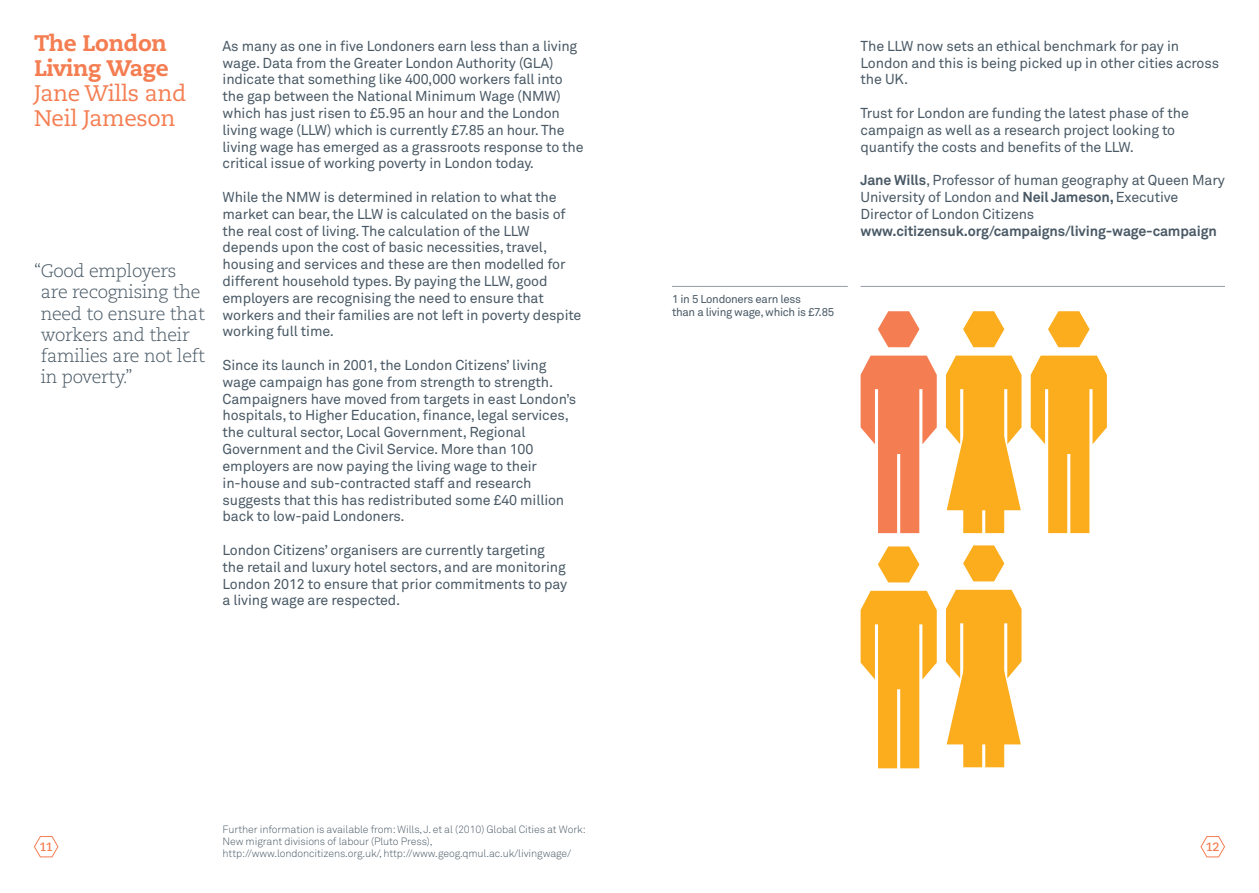
<style>
.page{position:relative;width:1259px;height:893px;background:#fff}
.page>*{position:absolute;margin:0;border:0;box-sizing:border-box;transform-origin:0 0}
.t1{font:22.5px/25.2px "Caecilia LT Std";letter-spacing:-.015em;color:#f47d52}
.t2{font:800 22.5px/25.2px "Caecilia LT Std";letter-spacing:-.015em;color:#f47d52}
.t3{font:300 18px/21px "Caecilia LT Std";letter-spacing:-.015em;color:#495965}
.t4{font:14.25px/16.8px "Akkurat";letter-spacing:-.01em;color:#495965}
.t5{font:700 14.25px "Akkurat";letter-spacing:-.01em;color:#495965}
.t6{font:700 12px "Caecilia LT Std";color:#f47d52}
.t7{font:11.4px/12.6px "Akkurat";letter-spacing:-.025em;color:#495965}
.t8{font:300 10.5px/12px "Akkurat";letter-spacing:-.01em;color:#495965}
.s1{font-weight:700}
</style>
<div class="page">
<hr style="left:860px;top:286px;width:365px;height:1px;background:#939da8">
<hr style="left:672px;top:286px;width:176px;height:1px;background:#939da8">
<svg style="left:860px;top:311px;width:76px;height:222px"></svg>
<svg style="left:1030px;top:311px;width:77px;height:222px"></svg>
<svg style="left:860px;top:546px;width:76px;height:222px"></svg>
<svg style="left:34px;top:836px;width:25px;height:22px"></svg>
<svg style="left:1200px;top:836px;width:25px;height:22px"></svg>
<svg style="left:946px;top:311px;width:75px;height:222px"></svg>
<svg style="left:946px;top:545px;width:75px;height:222px"></svg>
<h1 class="t2" style="left:34px;top:30px;width:136px">The London<br>Living Wage</h1>
<h1 class="t1" style="left:34px;top:81px;width:154px">Jane Wills and<br>Neil Jameson</h1>
<p class="t3" style="left:41px;top:261px;width:166px;text-indent:-7px">“Good employers are recognising the need to ensure that workers and their families are not left in poverty.”</p>
<p class="t4" style="left:223px;top:37px;width:363px">As many as one in five Londoners earn less than a living wage. Data from the Greater London Authority (GLA) indicate that something like 400,000 workers fall into the gap between the National Minimum Wage (NMW) which has just risen to £5.95 an hour and the London living wage (LLW) which is currently £7.85 an hour. The living wage has emerged as a grassroots response to the critical issue of working poverty in London today.</p>
<p class="t4" style="left:223px;top:188px;width:360px">While the NMW is determined in relation to what the market can bear, the LLW is calculated on the basis of the real cost of living. The calculation of the LLW depends upon the cost of basic necessities, travel, housing and services and these are then modelled for different household types. By paying the LLW, good employers are recognising the need to ensure that workers and their families are not left in poverty despite working full time.</p>
<p class="t4" style="left:223px;top:356px;width:355px">Since its launch in 2001, the London Citizens’ living wage campaign has gone from strength to strength.<br>Campaigners have moved from targets in east London’s hospitals, to Higher Education, finance, legal services, the cultural sector, Local Government, Regional Government and the Civil Service. More than 100 employers are now paying the living wage to their in-house and sub-contracted staff and research suggests that this has redistributed some £40 million back to low-paid Londoners.</p>
<p class="t4" style="left:223px;top:541px;width:346px">London Citizens’ organisers are currently targeting the retail and luxury hotel sectors, and are monitoring London 2012 to ensure that prior commitments to pay a living wage are respected.</p>
<p class="t7" style="left:672px;top:293px;width:164px">1 in 5 Londoners earn less<br>than a living wage, which is £7.85</p>
<p class="t4" style="left:860px;top:37px;width:360px">The LLW now sets an ethical benchmark for pay in<br>London and this is being picked up in other cities across the UK.</p>
<p class="t4" style="left:860px;top:104px;width:330px">Trust for London are funding the latest phase of the campaign as well as a research project looking to quantify the costs and benefits of the LLW.</p>
<p class="t4" style="left:860px;top:172px;width:366px"><span class="s1">Jane Wills</span>, Professor of human geography at Queen Mary<br>University of London and <span class="s1">Neil Jameson,</span> Executive<br>Director of London Citizens</p>
<p class="t5" style="left:860px;top:222px;width:358px">www.citizensuk.org/campaigns/living-wage-campaign</p>
<p class="t8" style="left:223px;top:823px;width:365px">Further information is available from: Wills, J. et al (2010) Global Cities at Work:<br>New migrant divisions of labour (Pluto Press), http://www.londoncitizens.org.uk/, http://www.geog.qmul.ac.uk/livingwage/</p>
<p class="t6" style="left:39px;top:840px;width:15px">11</p>
<p class="t6" style="left:1205px;top:840px;width:15px">12</p>
</div>
